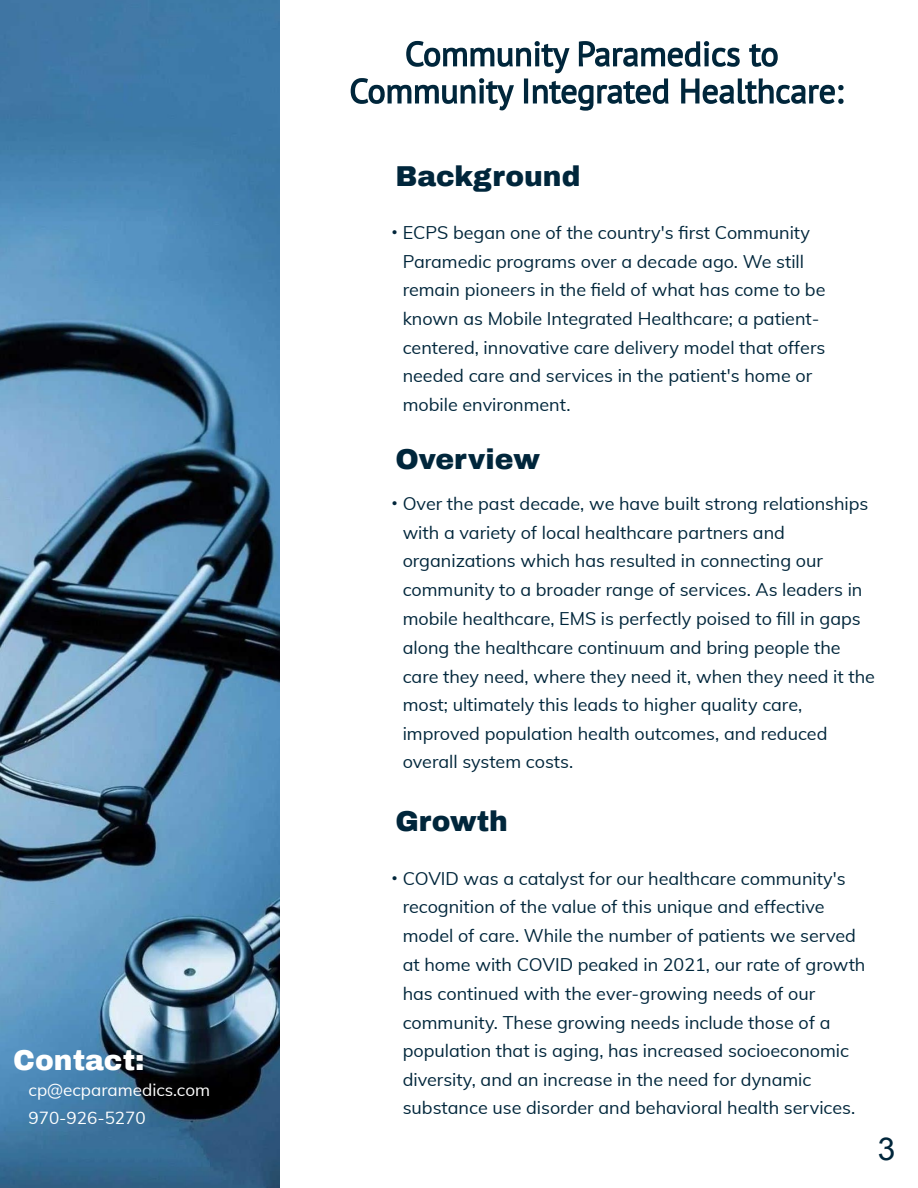
<style>
.page{position:relative;width:918px;height:1188px;background:#fff}
.page>*{position:absolute;margin:0;border:0;box-sizing:border-box;transform-origin:0 0}
.t1{font:31.5px "Arial";color:#00263b}
.t2{font:900 28.2px "Archivo";color:#00263b}
.t3{font:900 28.2px "Archivo";color:#fff}
.t4{font:18px/28.8px "Muli";color:#00263b}
.t5{font:17.1px/27.6px "Muli";color:#fff}
.s1{font-family:"Arial";font-size:16.2px}
</style>
<div class="page">
<img style="left:0;top:0;width:279px;height:1188px">
<svg style="left:351px;top:41px;width:493px;height:70px"></svg>
<h2 class="t3" style="left:13px;top:1045px;width:133px">Contact:</h2>
<p class="t5" style="left:29px;top:1077px;width:183px">cp@ecparamedics.com<br>970-926-5270</p>
<h2 class="t2" style="left:396px;top:161px;width:186px">Background</h2>
<p class="t4" style="left:403px;top:219px;width:424px;text-indent:-11px"><span class="s1">•</span> ECPS began one of the country's first Community Paramedic programs over a decade ago. We still remain pioneers in the field of what has come to be known as Mobile Integrated Healthcare; a patient&shy;centered, innovative care delivery model that offers needed care and services in the patient's home or mobile environment.</p>
<h2 class="t2" style="left:396px;top:444px;width:146px">Overview</h2>
<p class="t4" style="left:403px;top:490px;width:474px;text-indent:-11px"><span class="s1">•</span> Over the past decade, we have built strong relationships with a variety of local healthcare partners and organizations which has resulted in connecting our community to a broader range of services. As leaders in mobile healthcare, EMS is perfectly poised to fi ll in gaps along the healthcare continuum and bring people the care they need, where they need it, when they need it the most; ultimately this leads to higher quality care, improved population health outcomes, and reduced overall system costs.</p>
<h2 class="t2" style="left:396px;top:807px;width:114px">Growth</h2>
<p class="t4" style="left:403px;top:865px;width:464px;text-indent:-11px"><span class="s1">•</span> COVID was a catalyst for our healthcare community's recognition of the value of this unique and effective model of care. While the number of patients we served at home with COVID peaked in 2021, our rate of growth has continued with the ever-growing needs of our community. These growing needs include those of a population that is aging, has increased socioeconomic diversity, and an increase in the need for dynamic substance use disorder and behavioral health services.</p>
<h1 class="t1" style="left:878px;top:1131px;width:19px">3</h1>
</div>
